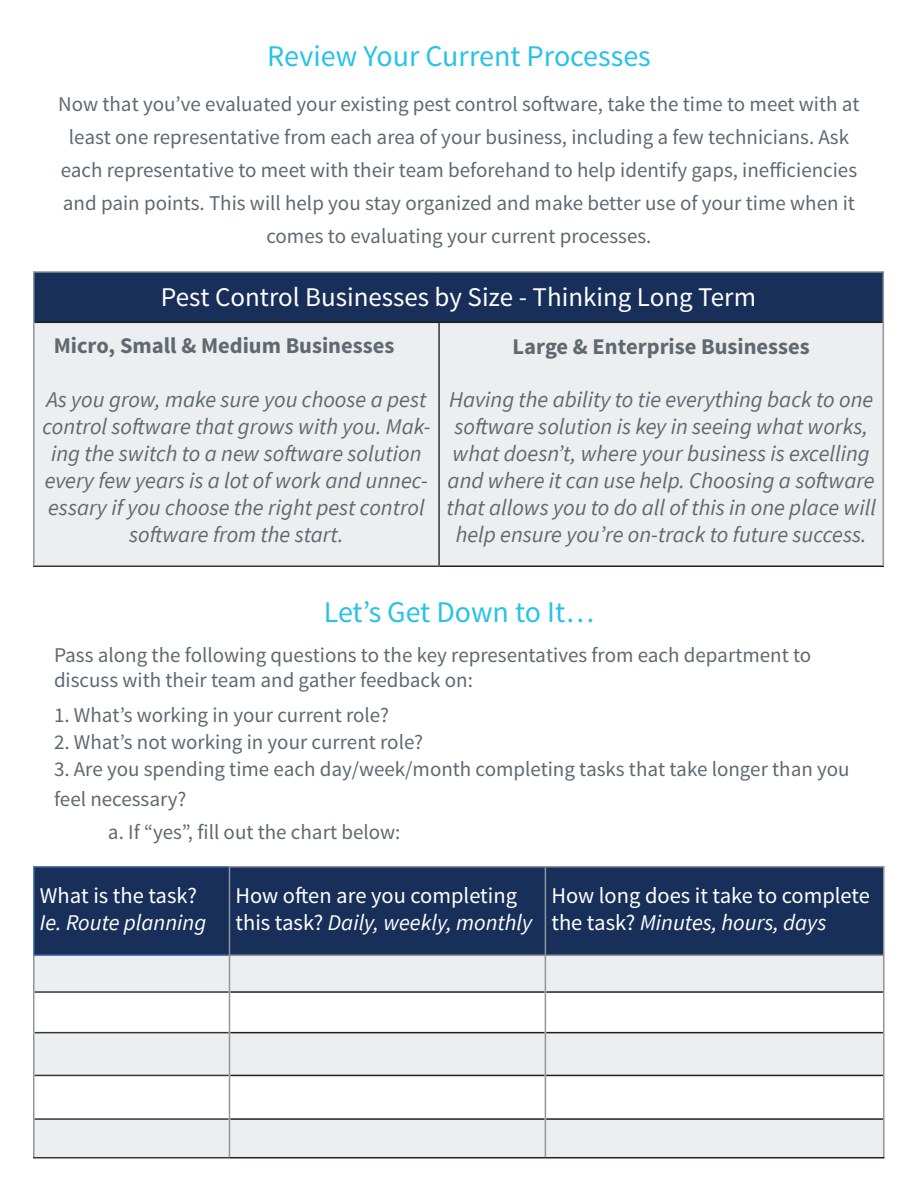
<style>
.page{position:relative;width:918px;height:1188px;background:#fff}
.page>*{position:absolute;margin:0;border:0;box-sizing:border-box;transform-origin:0 0}
.t1{font:30px "Source Sans Pro";color:#27c2e7}
.t2{font:27px "Source Sans Pro";color:#fff}
.t3{font:italic 22.5px/27px "Source Sans Pro";color:#5f6972;text-align:center}
.t4{font:22.5px/27px "Source Sans Pro";color:#fff}
.t5{font:700 22.5px "Source Sans Pro";color:#5f6972}
.t6{font:italic 22.5px "Source Sans Pro";color:#fff}
.t7{font:21px/33px "Source Sans Pro";color:#5f6972}
.s1{font-style:italic}
</style>
<div class="page">
<div style="left:34px;top:272px;width:849px;height:50px;background:#182f5a"></div>
<div style="left:34px;top:323px;width:849px;height:243px;background:#edeeef"></div>
<hr style="left:440px;top:566px;width:444px;height:1px;background:#231f20">
<hr style="left:34px;top:322px;width:405px;height:1px;background:#241e1b">
<hr style="left:439px;top:322px;width:444px;height:1px;background:#241e1b">
<hr style="left:438px;top:323px;width:2px;height:243px;background:#33383a">
<hr style="left:33px;top:566px;width:407px;height:1px;background:#33383a">
<hr style="left:33px;top:271px;width:406px;height:2px;background:#8f969c">
<hr style="left:33px;top:273px;width:1px;height:49px;background:#8f969c">
<hr style="left:439px;top:271px;width:445px;height:2px;background:#8f969c">
<hr style="left:883px;top:273px;width:1px;height:49px;background:#8f969c">
<hr style="left:33px;top:322px;width:1px;height:244px;background:#8f969c">
<hr style="left:883px;top:322px;width:1px;height:244px;background:#8f969c">
<div style="left:34px;top:867px;width:849px;height:88px;background:#182f5a"></div>
<div style="left:34px;top:956px;width:849px;height:201px;background:#edeeef"></div>
<svg style="left:34px;top:993px;width:849px;height:125px"></svg>
<hr style="left:230px;top:991px;width:315px;height:2px;background:#231f20">
<hr style="left:546px;top:991px;width:337px;height:2px;background:#231f20">
<hr style="left:230px;top:1032px;width:315px;height:1px;background:#231f20">
<hr style="left:546px;top:1032px;width:337px;height:1px;background:#231f20">
<hr style="left:230px;top:1075px;width:315px;height:1px;background:#231f20">
<hr style="left:546px;top:1075px;width:337px;height:1px;background:#231f20">
<hr style="left:230px;top:1118px;width:315px;height:2px;background:#231f20">
<hr style="left:546px;top:1118px;width:337px;height:2px;background:#231f20">
<hr style="left:230px;top:1157px;width:315px;height:1px;background:#231f20">
<hr style="left:545px;top:1157px;width:340px;height:1px;background:#231f20">
<hr style="left:33px;top:866px;width:196px;height:1px;background:#537ab1">
<hr style="left:33px;top:867px;width:1px;height:88px;background:#537ab1">
<hr style="left:33px;top:955px;width:196px;height:1px;background:#537ab1">
<hr style="left:229px;top:866px;width:316px;height:1px;background:#8f969c">
<hr style="left:229px;top:867px;width:1px;height:88px;background:#8f969c">
<hr style="left:545px;top:866px;width:340px;height:1px;background:#8f969c">
<hr style="left:545px;top:867px;width:1px;height:88px;background:#8f969c">
<hr style="left:883px;top:867px;width:2px;height:88px;background:#8f969c">
<hr style="left:229px;top:955px;width:316px;height:1px;background:#8f969c">
<hr style="left:545px;top:955px;width:340px;height:1px;background:#8f969c">
<hr style="left:34px;top:991px;width:195px;height:2px;background:#33383a">
<hr style="left:34px;top:1032px;width:195px;height:1px;background:#33383a">
<hr style="left:34px;top:1075px;width:195px;height:1px;background:#33383a">
<hr style="left:34px;top:1118px;width:195px;height:2px;background:#33383a">
<hr style="left:33px;top:1157px;width:197px;height:1px;background:#33383a">
<hr style="left:33px;top:956px;width:1px;height:36px;background:#8f969c">
<hr style="left:229px;top:956px;width:1px;height:36px;background:#8f969c">
<hr style="left:545px;top:956px;width:1px;height:36px;background:#8f969c">
<hr style="left:883px;top:956px;width:2px;height:36px;background:#8f969c">
<hr style="left:33px;top:992px;width:1px;height:41px;background:#8f969c">
<hr style="left:229px;top:992px;width:1px;height:41px;background:#8f969c">
<hr style="left:545px;top:992px;width:1px;height:41px;background:#8f969c">
<hr style="left:883px;top:992px;width:2px;height:41px;background:#8f969c">
<hr style="left:33px;top:1033px;width:1px;height:42px;background:#8f969c">
<hr style="left:229px;top:1033px;width:1px;height:42px;background:#8f969c">
<hr style="left:545px;top:1033px;width:1px;height:42px;background:#8f969c">
<hr style="left:883px;top:1033px;width:2px;height:42px;background:#8f969c">
<hr style="left:33px;top:1075px;width:1px;height:44px;background:#8f969c">
<hr style="left:229px;top:1075px;width:1px;height:44px;background:#8f969c">
<hr style="left:545px;top:1075px;width:1px;height:44px;background:#8f969c">
<hr style="left:883px;top:1075px;width:2px;height:44px;background:#8f969c">
<hr style="left:33px;top:1119px;width:1px;height:38px;background:#8f969c">
<hr style="left:229px;top:1119px;width:1px;height:38px;background:#8f969c">
<hr style="left:545px;top:1119px;width:1px;height:38px;background:#8f969c">
<hr style="left:883px;top:1119px;width:2px;height:38px;background:#8f969c">
<h1 class="t1" style="left:267px;top:37px;width:385px">Review Your Current Processes</h1>
<p class="t7" style="left:58px;top:88px;width:803px;text-align:center">Now that you’ve evaluated your existing pest control software, take the time to meet with at least one representative from each area of your business, including a few technicians. Ask each representative to meet with their team beforehand to help identify gaps, inefficiencies and pain points. This will help you stay organized and make better use of your time when it comes to evaluating your current processes.</p>
<p class="t2" style="left:161px;top:280px;width:597px">Pest Control Businesses by Size - Thinking Long Term</p>
<p class="t5" style="left:54px;top:331px;width:342px">Micro, Small &amp; Medium Businesses</p>
<p class="t3" style="left:42px;top:386px;width:390px">As you grow, make sure you choose a pest control software that grows with you. Mak&shy;ing the switch to a new software solution every few years is a lot of work and unnec&shy;essary if you choose the right pest control software from the start.</p>
<p class="t5" style="left:513px;top:332px;width:299px">Large &amp; Enterprise Businesses</p>
<p class="t3" style="left:446px;top:386px;width:431px">Having the ability to tie everything back to one software solution is key in seeing what works, what doesn’t, where your business is excelling and where it can use help. Choosing a software that allows you to do all of this in one place will help ensure you’re on-track to future success.</p>
<h1 class="t1" style="left:324px;top:594px;width:272px">Let’s Get Down to It…</h1>
<p class="t7" style="left:54px;top:643px;width:759px;line-height:25.5px">Pass along the following questions to the key representatives from each department to discuss with their team and gather feedback on:</p>
<p class="t7" style="left:54px;top:699px;width:337px">1. What’s working in your current role?</p>
<p class="t7" style="left:54px;top:726px;width:371px">2. What’s not working in your current role?</p>
<p class="t7" style="left:54px;top:754px;width:797px;line-height:30px">3. Are you spending time each day/week/month completing tasks that take longer than you feel necessary?</p>
<p class="t7" style="left:108px;top:816px;width:294px">a. If “yes”, fill out the chart below:</p>
<p class="t4" style="left:40px;top:883px;width:159px">What is the task?</p>
<p class="t6" style="left:40px;top:909px;width:168px">Ie. Route planning</p>
<p class="t4" style="left:236px;top:883px;width:298px">How often are you completing this task? <span class="s1">Daily, weekly, monthly</span></p>
<p class="t4" style="left:551px;top:883px;width:320px">How long does it take to complete the task? <span class="s1">Minutes, hours, days</span></p>
</div>
